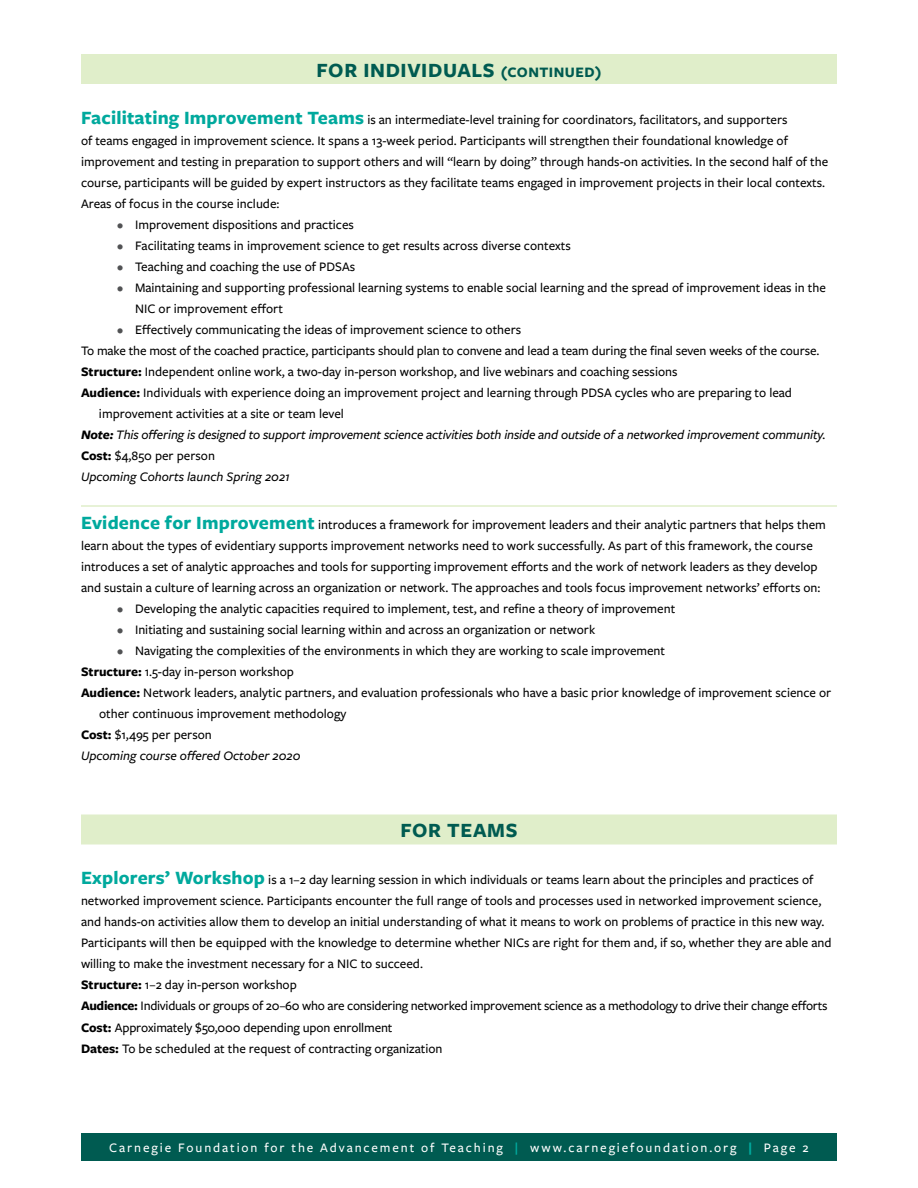
<style>
.page{position:relative;width:918px;height:1188px;background:#fff}
.page>*{position:absolute;margin:0;border:0;box-sizing:border-box;transform-origin:0 0}
.t1{font:700 21px "Freight Sans Pro";letter-spacing:.03em;color:#005b51}
.t2{font:500 13.5px/21px "Freight Sans Pro";color:#000}
.t3{font:italic 500 13.5px "Freight Sans Pro";letter-spacing:-.01em;color:#000}
.t4{font:500 13.5px "Freight Sans Pro";letter-spacing:.14em;color:#fff}
.s1{font-size:15px}
.s2{font-weight:700;font-size:19.5px;color:#00a99d}
.s3{color:#515254}
.s4{font-weight:700}
.s5{font-weight:600;color:#00a99d}
.s6{font-weight:700;color:#00a99d}
</style>
<div class="page">
<div style="left:81px;top:1134px;width:756px;height:27px;background:#005b51"></div>
<div style="left:81px;top:54px;width:756px;height:30px;background:#e0eeca"></div>
<hr style="left:81px;top:505px;width:756px;height:2px;background:#e0eeca">
<div style="left:81px;top:814px;width:756px;height:30px;background:#e0eeca"></div>
<h1 class="t1" style="left:317px;top:55px;width:286px">FOR INDIVIDUALS <span class="s1">(CONTINUED)</span></h1>
<p class="t2" style="left:81px;top:109px;width:749px"><span class="s2">Facilitating Improvement Teams</span> is an intermediate-level training for coordinators, facilitators, and supporters<br>of teams engaged in improvement science. It spans a 13-week period. Participants will strengthen their foundational knowledge of improvement and testing in preparation to support others and will “learn by doing” through hands-on activities. In the second half of the course, participants will be guided by expert instructors as they facilitate teams engaged in improvement projects in their local contexts.<br>Areas of focus in the course include:</p>
<p class="t2" style="left:117px;top:214px;width:238px"><span class="s3">•</span> Improvement dispositions and practices</p>
<p class="t2" style="left:117px;top:235px;width:455px"><span class="s3">•</span> Facilitating teams in improvement science to get results across diverse contexts</p>
<p class="t2" style="left:117px;top:256px;width:240px"><span class="s3">•</span> Teaching and coaching the use of PDSAs</p>
<p class="t2" style="left:135px;top:277px;width:692px;text-indent:-18px"><span class="s3">•</span> Maintaining and supporting professional learning systems to enable social learning and the spread of improvement ideas in the<br>NIC or improvement effort</p>
<p class="t2" style="left:117px;top:319px;width:406px"><span class="s3">•</span> Effectively communicating the ideas of improvement science to others</p>
<p class="t2" style="left:81px;top:340px;width:740px">To make the most of the coached practice, participants should plan to convene and lead a team during the final seven weeks of the course.</p>
<p class="t2" style="left:81px;top:361px;width:598px"><span class="s4">Structure:</span> Independent online work, a two-day in-person workshop, and live webinars and coaching sessions</p>
<p class="t2" style="left:81px;top:382px;width:713px"><span class="s4">Audience:</span> Individuals with experience doing an improvement project and learning through PDSA cycles who are preparing to lead</p>
<p class="t2" style="left:99px;top:403px;width:247px">improvement activities at a site or team level</p>
<p class="t3" style="left:81px;top:426px;width:746px"><span class="s4">Note:</span> This offering is designed to support improvement science activities both inside and outside of a networked improvement community.</p>
<p class="t2" style="left:81px;top:445px;width:136px"><span class="s4">Cost:</span> $4,850 per person</p>
<p class="t3" style="left:81px;top:468px;width:210px">Upcoming Cohorts launch Spring 2021</p>
<p class="t2" style="left:81px;top:514px;width:746px"><span class="s2">Evidence for Improvement</span> introduces a framework for improvement leaders and their analytic partners that helps them learn about the types of evidentiary supports improvement networks need to work successfully. As part of this framework, the course introduces a set of analytic approaches and tools for supporting improvement efforts and the work of network leaders as they develop and sustain a culture of learning across an organization or network. The approaches and tools focus improvement networks’ efforts on:</p>
<p class="t2" style="left:117px;top:598px;width:560px"><span class="s3">•</span> Developing the analytic capacities required to implement, test, and refine a theory of improvement</p>
<p class="t2" style="left:117px;top:619px;width:480px"><span class="s3">•</span> Initiating and sustaining social learning within and across an organization or network</p>
<p class="t2" style="left:117px;top:640px;width:550px"><span class="s3">•</span> Navigating the complexities of the environments in which they are working to scale improvement</p>
<p class="t2" style="left:81px;top:661px;width:214px"><span class="s4">Structure:</span> 1.5-day in-person workshop</p>
<p class="t2" style="left:81px;top:682px;width:752px"><span class="s4">Audience:</span> Network leaders, analytic partners, and evaluation professionals who have a basic prior knowledge of improvement science or</p>
<p class="t2" style="left:99px;top:703px;width:249px">other continuous improvement methodology</p>
<p class="t2" style="left:81px;top:724px;width:132px"><span class="s4">Cost:</span> $1,495 per person</p>
<p class="t3" style="left:81px;top:747px;width:221px">Upcoming course offered October 2020</p>
<h1 class="t1" style="left:400px;top:816px;width:119px">FOR TEAMS</h1>
<p class="t2" style="left:81px;top:869px;width:752px"><span class="s2">Explorers’ Workshop</span> is a 1–2 day learning session in which individuals or teams learn about the principles and practices of networked improvement science. Participants encounter the full range of tools and processes used in networked improvement science, and hands-on activities allow them to develop an initial understanding of what it means to work on problems of practice in this new way.<br>Participants will then be equipped with the knowledge to determine whether NICs are right for them and, if so, whether they are able and willing to make the investment necessary for a NIC to succeed.<br><span class="s4">Structure:</span> 1–2 day in-person workshop<br><span class="s4">Audience:</span> Individuals or groups of 20–60 who are considering networked improvement science as a methodology to drive their change efforts <span class="s4">Cost:</span> Approximately $50,000 depending upon enrollment<br><span class="s4">Dates:</span> To be scheduled at the request of contracting organization</p>
<p class="t4" style="left:109px;top:1139px;width:701px">Carnegie Foundation for the Advancement of Teaching <span class="s5">|</span> www.carnegiefoundation.org <span class="s6">|</span> Page 2</p>
</div>
